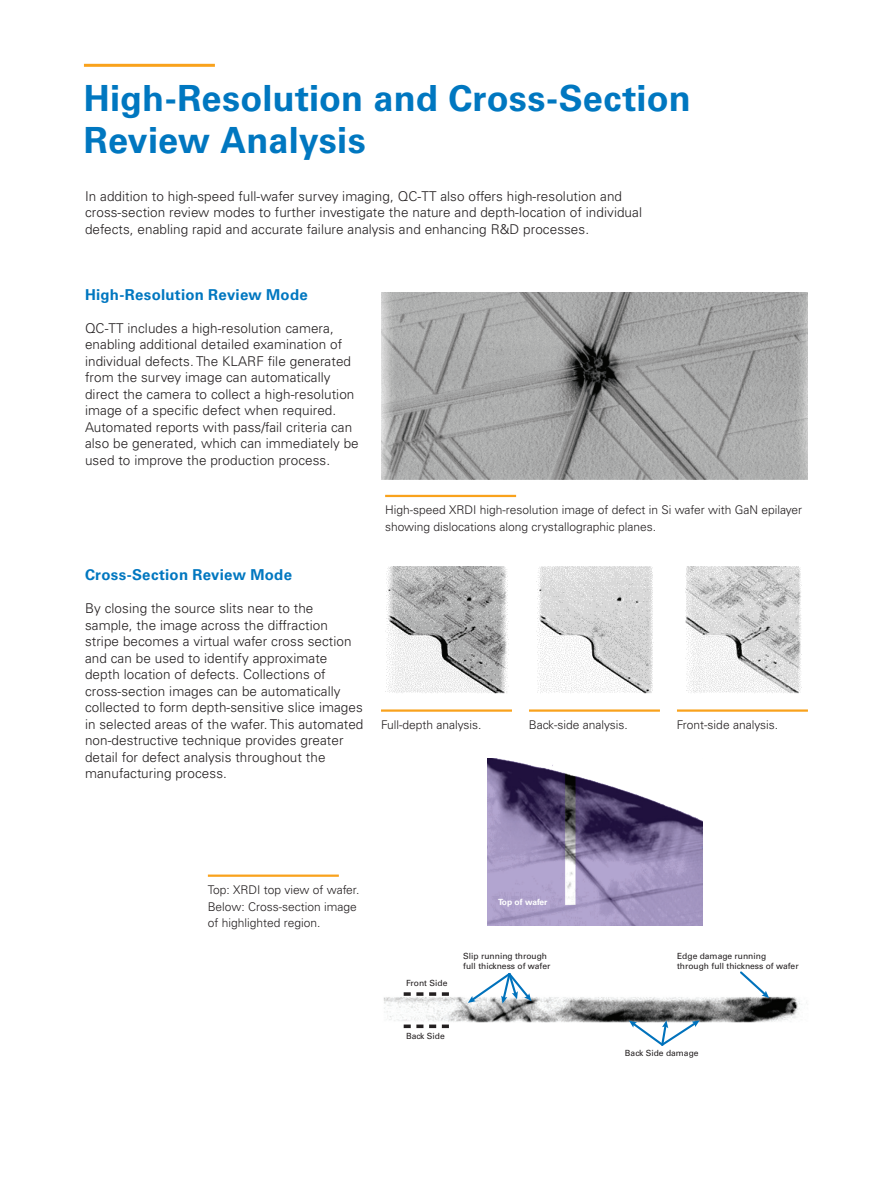
<style>
.page{position:relative;width:893px;height:1187px;background:#fff}
.page>*{position:absolute;margin:0;border:0;box-sizing:border-box;transform-origin:0 0}
.Headline{font:700 36px/42px "Univers LT Std";letter-spacing:.005em;color:#0077c0}
.Subhead{font:700 15px "Univers LT Std";letter-spacing:.015em;color:#0077c0}
.Body_Copy_9_11{font:300 13.5px/16.5px "Univers LT Std";letter-spacing:.005em;color:#231f20}
.t1{font:300 12px/16.5px "Univers LT Std";color:#231f20}
.t2{font:8.55px/10.2px "Univers LT Std";color:#231f20}
.t3{font:700 8.55px "Univers LT Std";color:#fff}
</style>
<div class="page">
<hr style="left:84px;top:64px;width:131px;height:3px;background:#f9a21c">
<img style="left:382px;top:293px;width:426px;height:186px">
<img style="left:385px;top:566px;width:124px;height:128px">
<img style="left:536px;top:566px;width:118px;height:128px">
<img style="left:685px;top:566px;width:116px;height:128px">
<img style="left:488px;top:758px;width:215px;height:167px">
<img style="left:383px;top:995px;width:424px;height:28px">
<svg style="left:403px;top:992px;width:46px;height:3px"></svg>
<svg style="left:403px;top:1024px;width:46px;height:3px"></svg>
<svg style="left:468px;top:973px;width:63px;height:30px"></svg>
<svg style="left:738px;top:971px;width:31px;height:27px"></svg>
<svg style="left:629px;top:1020px;width:71px;height:26px"></svg>
<hr style="left:385px;top:495px;width:131px;height:2px;background:#f9a21c">
<hr style="left:381px;top:709px;width:131px;height:2px;background:#f9a21c">
<hr style="left:529px;top:709px;width:131px;height:2px;background:#f9a21c">
<hr style="left:677px;top:709px;width:131px;height:2px;background:#f9a21c">
<hr style="left:208px;top:874px;width:131px;height:2px;background:#f9a21c">
<p class="Headline" style="left:84px;top:78px;width:608px">High-Resolution and Cross-Section<br>Review Analysis</p>
<p class="Body_Copy_9_11" style="left:85px;top:188px;width:558px">In addition to high-speed full-wafer survey imaging, QC-TT also offers high-resolution and cross-section review modes to further investigate the nature and depth-location of individual defects, enabling rapid and accurate failure analysis and enhancing R&amp;D processes.</p>
<p class="Subhead" style="left:85px;top:285px;width:224px">High-Resolution Review Mode</p>
<p class="Body_Copy_9_11" style="left:85px;top:320px;width:275px">QC-TT includes a high-resolution camera, enabling additional detailed examination of individual defects. The KLARF file generated from the survey image can automatically direct the camera to collect a high-resolution image of a specific defect when required.<br>Automated reports with pass/fail criteria can also be generated, which can immediately be used to improve the production process.</p>
<p class="Subhead" style="left:85px;top:566px;width:209px">Cross-Section Review Mode</p>
<p class="Body_Copy_9_11" style="left:85px;top:600px;width:280px">By closing the source slits near to the sample, the image across the diffraction stripe becomes a virtual wafer cross section and can be used to identify approximate depth location of defects. Collections of cross-section images can be automatically collected to form depth-sensitive slice images in selected areas of the wafer. This automated non-destructive technique provides greater detail for defect analysis throughout the manufacturing process.</p>
<p class="t1" style="left:385px;top:502px;width:419px">High-speed XRDI high-resolution image of defect in Si wafer with GaN epilayer showing dislocations along crystallographic planes.</p>
<p class="t1" style="left:381px;top:716px;width:102px">Full-depth analysis.</p>
<p class="t1" style="left:529px;top:716px;width:100px">Back-side analysis.</p>
<p class="t1" style="left:677px;top:716px;width:103px">Front-side analysis.</p>
<p class="t1" style="left:208px;top:881px;width:153px">Top: XRDI top view of wafer.<br>Below: Cross-section image of highlighted region.</p>
<p class="t3" style="left:498px;top:896px;width:51px">Top of wafer</p>
<p class="t2" style="left:406px;top:977px;width:43px">Front Side</p>
<p class="t2" style="left:463px;top:950px;width:89px">Slip running through full thickness of wafer</p>
<p class="t2" style="left:677px;top:950px;width:123px">Edge damage running through full thickness of wafer</p>
<p class="t2" style="left:406px;top:1030px;width:40px">Back Side</p>
<p class="t2" style="left:625px;top:1047px;width:75px">Back Side damage</p>
</div>
